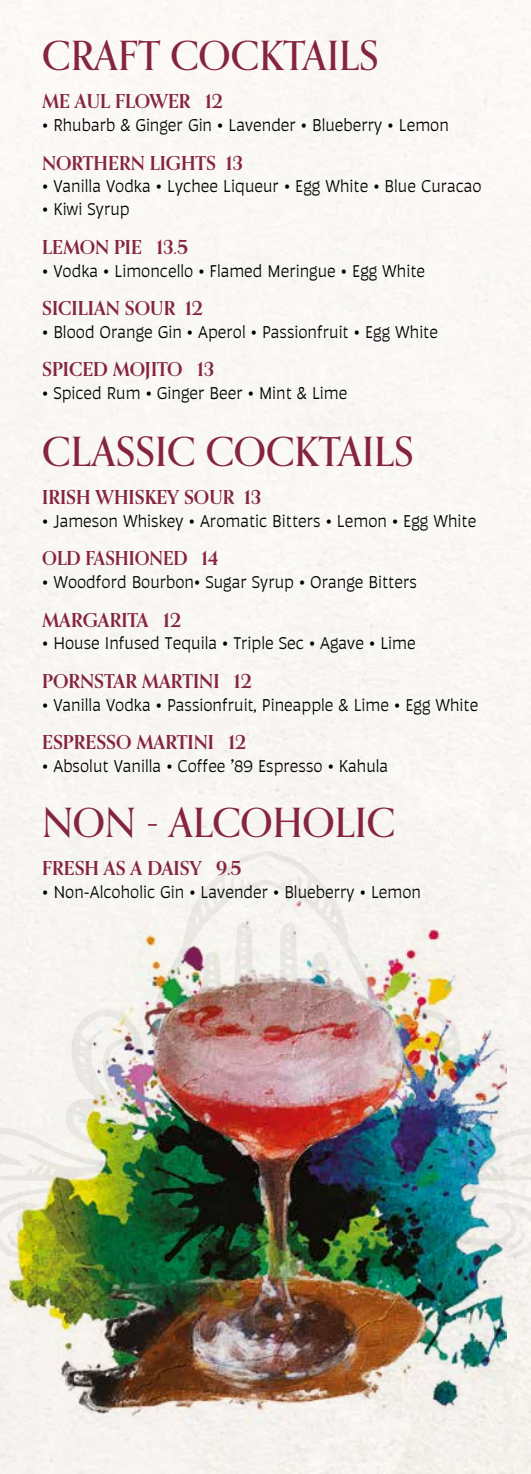
<style>
.page{position:relative;width:531px;height:1474px;background:#fff}
.page>*{position:absolute;margin:0;border:0;box-sizing:border-box;transform-origin:0 0}
.t1{font:500 40.25px "Orpheus Pro";color:#852342}
.t2{font:700 19.25px "Orpheus Pro";color:#852342}
.t3{font:700 19.25px "Orpheus Pro";color:#852342;scale:.96 1}
.t4{font:18.38px "Auster";color:#000}
</style>
<div class="page">
<div style="left:0;top:0;width:531px;height:1473px;background:#faf8f3"></div>
<img style="left:0;top:819px;width:506px;height:643px">
<h1 class="t1" style="left:42px;top:31px;width:338px">CRAFT COCKTAILS</h1>
<p class="t2" style="left:42px;top:89px;width:182px">ME AUL FLOWER 12</p>
<p class="t4" style="left:42px;top:115px;width:408px">• Rhubarb &amp; Ginger Gin • Lavender • Blueberry • Lemon</p>
<p class="t2" style="left:42px;top:151px;width:202px">NORTHERN LIGHTS 13</p>
<p class="t4" style="left:42px;top:176px;width:441px">• Vanilla Vodka • Lychee Liqueur • Egg White • Blue Curacao</p>
<p class="t4" style="left:42px;top:199px;width:89px">• Kiwi Syrup</p>
<p class="t2" style="left:42px;top:235px;width:147px">LEMON PIE 13.5</p>
<p class="t4" style="left:42px;top:260px;width:384px">• Vodka • Limoncello • Flamed Meringue • Egg White</p>
<p class="t2" style="left:42px;top:296px;width:162px">SICILIAN SOUR 12</p>
<p class="t4" style="left:42px;top:322px;width:397px">• Blood Orange Gin • Aperol • Passionfruit • Egg White</p>
<p class="t2" style="left:42px;top:357px;width:173px">SPICED MOJITO 13</p>
<p class="t4" style="left:42px;top:383px;width:307px">• Spiced Rum • Ginger Beer • Mint &amp; Lime</p>
<h1 class="t1" style="left:42px;top:426px;width:373px">CLASSIC COCKTAILS</h1>
<p class="t2" style="left:42px;top:485px;width:221px">IRISH WHISKEY SOUR 13</p>
<p class="t4" style="left:42px;top:511px;width:436px">• Jameson Whiskey • Aromatic Bitters • Lemon • Egg White</p>
<p class="t3" style="left:42px;top:546px;width:185px">OLD FASHIONED 14</p>
<p class="t4" style="left:42px;top:572px;width:376px">• Woodford Bourbon• Sugar Syrup • Orange Bitters</p>
<p class="t2" style="left:42px;top:607px;width:140px">MARGARITA 12</p>
<p class="t4" style="left:42px;top:633px;width:375px">• House Infused Tequila • Triple Sec • Agave • Lime</p>
<p class="t2" style="left:42px;top:669px;width:211px">PORNSTAR MARTINI 12</p>
<p class="t4" style="left:42px;top:694px;width:438px">• Vanilla Vodka • Passionfruit, Pineapple &amp; Lime • Egg White</p>
<p class="t2" style="left:42px;top:730px;width:206px">ESPRESSO MARTINI 12</p>
<p class="t4" style="left:42px;top:756px;width:347px">• Absolut Vanilla • Coffee ’89 Espresso • Kahula</p>
<h1 class="t1" style="left:42px;top:797px;width:355px">NON - ALCOHOLIC</h1>
<p class="t2" style="left:42px;top:856px;width:201px">FRESH AS A DAISY 9.5</p>
<p class="t4" style="left:42px;top:882px;width:380px">• Non-Alcoholic Gin • Lavender • Blueberry • Lemon</p>
</div>
